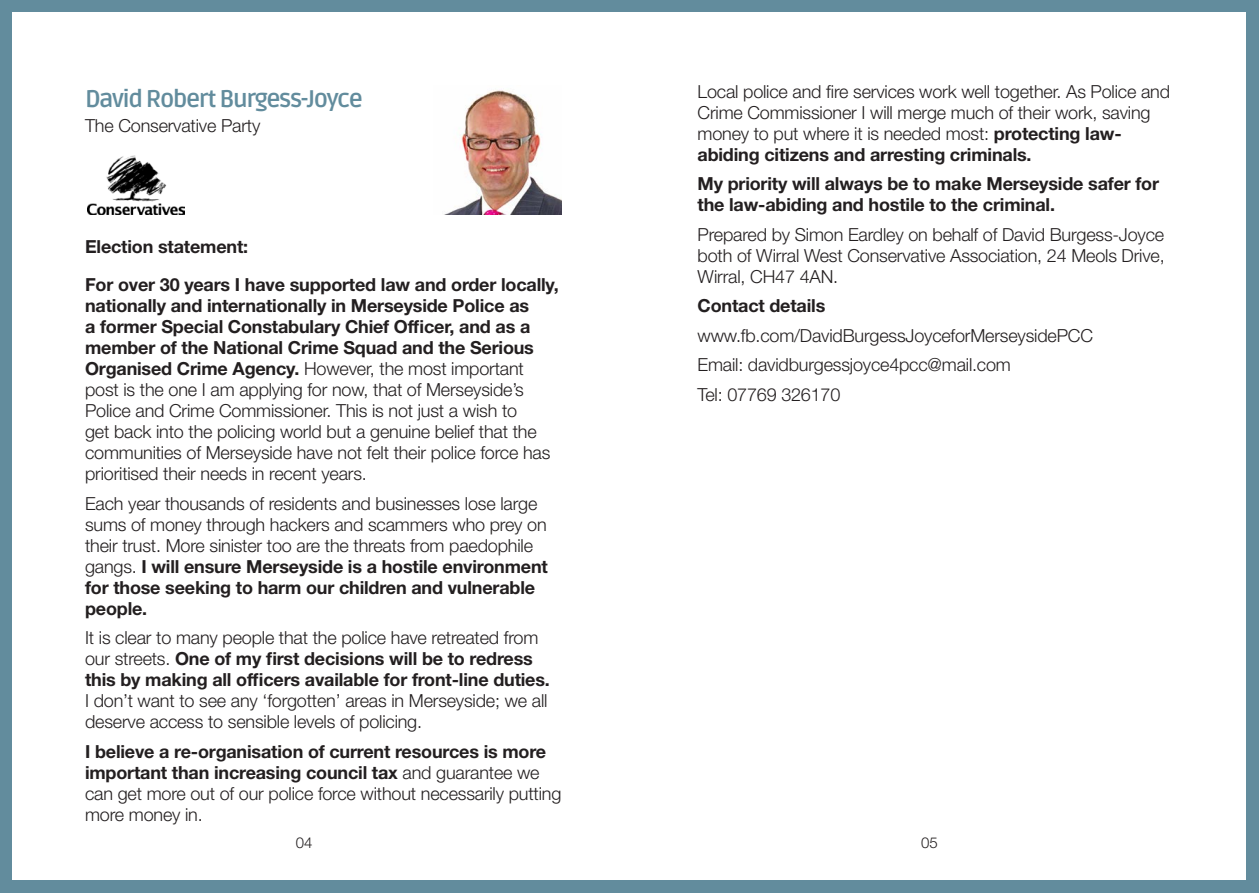
<style>
.page{position:relative;width:1259px;height:893px;background:#628c9d}
.page>*{position:absolute;margin:0;border:0;box-sizing:border-box;transform-origin:0 0}
.Candidate_name{font:700 24px "Ruda";letter-spacing:-.06em;color:#628c9d}
.Body_text{font:300 18px/21px "Helvetica Neue LT Std";letter-spacing:-.01em;color:#231f20}
.Body_text-2{font:700 18px/21px "Helvetica Neue LT Std";letter-spacing:-.01em;color:#231f20}
.Election_statement{font:700 18px "Helvetica Neue LT Std";letter-spacing:-.01em;color:#231f20}
.t1{font:300 15px "Helvetica Neue LT Std";color:#231f20}
.s1{font-weight:700}
.s2{font-weight:300}
</style>
<div class="page">
<div style="left:13px;top:13px;width:1233px;height:867px;background:#fff"></div>
<img style="left:87px;top:155px;width:98px;height:60px">
<img style="left:444px;top:90px;width:117px;height:125px">
<p class="Candidate_name" style="left:85px;top:85px;width:279px">David Robert Burgess-Joyce</p>
<p class="Body_text" style="left:85px;top:115px;width:177px">The Conservative Party</p>
<p class="Election_statement" style="left:85px;top:236px;width:165px">Election statement:</p>
<p class="Body_text" style="left:85px;top:274px;width:475px"><span class="s1">For over 30 years I have supported law and order locally, nationally and internationally in Merseyside Police as<br>a former Special Constabulary Chief Officer, and as a member of the National Crime Squad and the Serious Organised Crime Agency.</span> However, the most important post is the one I am applying for now, that of Merseyside’s Police and Crime Commissioner. This is not just a wish to<br>get back into the policing world but a genuine belief that the communities of Merseyside have not felt their police force has prioritised their needs in recent years.</p>
<p class="Body_text" style="left:85px;top:492px;width:464px">Each year thousands of residents and businesses lose large sums of money through hackers and scammers who prey on their trust. More sinister too are the threats from paedophile gangs. <span class="s1">I will ensure Merseyside is a hostile environment for those seeking to harm our children and vulnerable people.</span></p>
<p class="Body_text" style="left:85px;top:627px;width:466px">It is clear to many people that the police have retreated from our streets. <span class="s1">One of my first decisions will be to redress this by making all officers available for front-line duties.<br></span>I don’t want to see any ‘forgotten’ areas in Merseyside; we all deserve access to sensible levels of policing.</p>
<p class="Body_text-2" style="left:85px;top:740px;width:478px">I believe a re-organisation of current resources is more important than increasing council tax <span class="s2">and guarantee we can get more out of our police force without necessarily putting more money in.</span></p>
<p class="Body_text" style="left:697px;top:81px;width:474px">Local police and fire services work well together. As Police and Crime Commissioner I will merge much of their work, saving money to put where it is needed most: <span class="s1">protecting law&shy;abiding citizens and arresting criminals.</span></p>
<p class="Body_text-2" style="left:697px;top:173px;width:463px">My priority will always be to make Merseyside safer for the law-abiding and hostile to the criminal.</p>
<p class="Body_text" style="left:697px;top:224px;width:469px;text-align:justify">Prepared by Simon Eardley on behalf of David Burgess-Joyce both of Wirral West Conservative Association, 24 Meols Drive, Wirral, CH47 4AN.</p>
<p class="Body_text-2" style="left:697px;top:295px;width:129px">Contact details</p>
<p class="Body_text" style="left:697px;top:325px;width:397px">www.fb.com/DavidBurgessJoyceforMerseysidePCC</p>
<p class="Body_text" style="left:697px;top:354px;width:315px">Email: davidburgessjoyce4pcc@mail.com</p>
<p class="Body_text" style="left:697px;top:384px;width:144px">Tel: 07769 326170</p>
<p class="t1" style="left:296px;top:834px;width:18px">04</p>
<p class="t1" style="left:921px;top:834px;width:18px">05</p>
</div>
